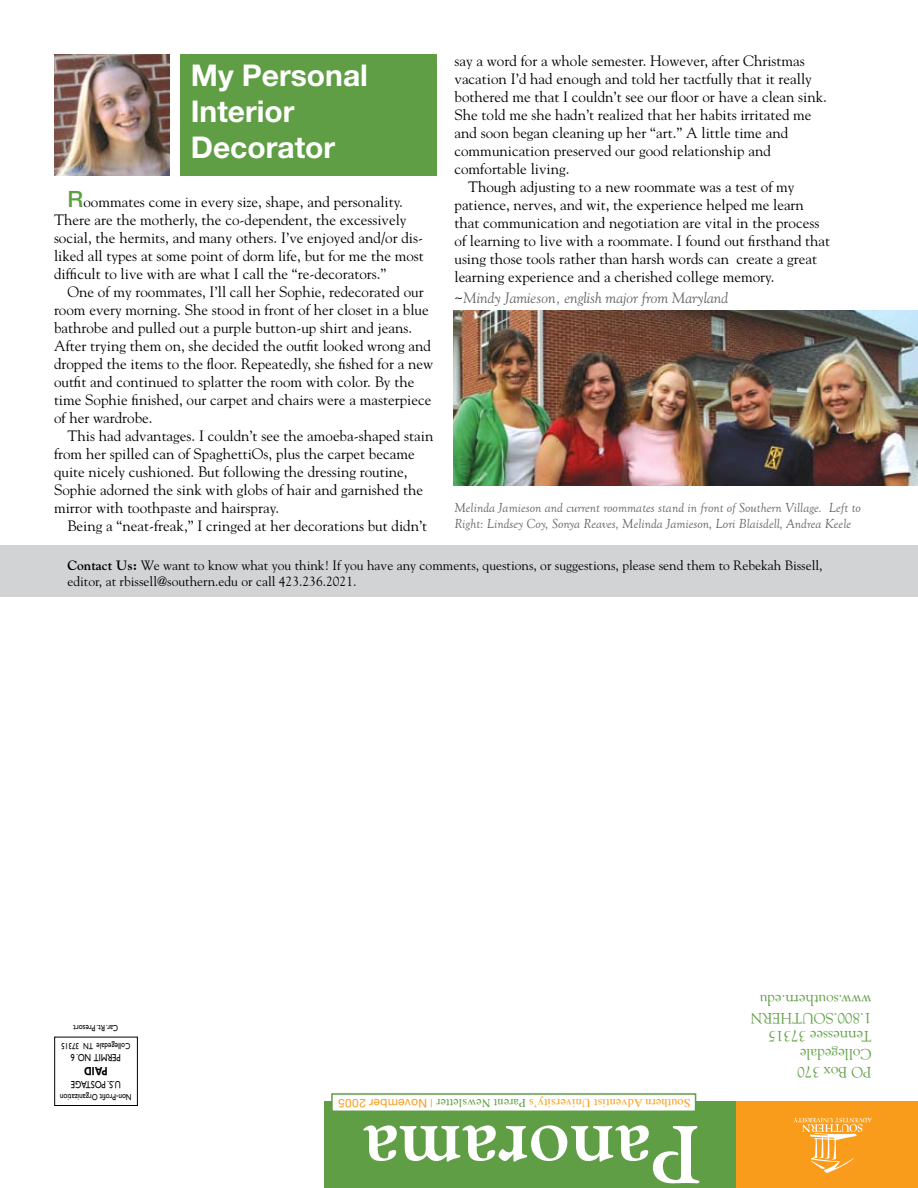
<style>
.page{position:relative;width:918px;height:1188px;background:#fff}
.page>*{position:absolute;margin:0;border:0;box-sizing:border-box;transform-origin:0 0}
.t1{font:700 81px "Goudy";color:#fff}
.t2{font:700 30px/36px "Helvetica Neue";color:#fff}
.t3{font:15px/18px "Goudy";color:#000}
.t4{font:15px/18px "Goudy";color:#5f9e45}
.t5{font:italic 15px "Goudy";color:#636466}
.t6{font:13.5px/16.2px "Goudy";color:#000}
.t7{font:italic 13.5px/16.2px "Goudy Old Style T";color:#636466}
.t8{font:12px "Times";letter-spacing:.02em;color:#f99c1c}
.t9{font:700 12px "Gill Sans";color:#000;scale:.8 1}
.t10{font:10.5px "Gill Sans";color:#000;scale:.8 1}
.t11{font:9px/18.3px "Gill Sans";color:#000;text-align:center;scale:.8 1}
.s1{font-family:"Helvetica Neue";font-weight:500;font-size:22.5px;color:#5f9e45}
.s2{font-style:normal;color:#000}
.s3{font-weight:700}
.s4{color:#5f9e45}
.s5{font-family:"Helvetica Neue"}
</style>
<div class="page">
<img style="left:453px;top:310px;width:465px;height:176px">
<img style="left:54px;top:54px;width:116px;height:122px">
<div style="left:180px;top:54px;width:256px;height:122px;background:#5f9e45"></div>
<div style="left:0;top:545px;width:918px;height:52px;background:#d1d3d4"></div>
<div style="left:54px;top:1037px;width:84px;height:69px;border:1px solid #000"></div>
<div style="left:324px;top:1101px;width:412px;height:87px;background:#5f9e45"></div>
<div style="left:736px;top:1102px;width:182px;height:86px;background:#f99c1c"></div>
<div style="left:332px;top:1094px;width:364px;height:17px;background:#fff"></div>
<div style="left:331px;top:1093px;width:365px;height:19px;border:2px solid #5f9e45"></div>
<svg style="left:794px;top:1118px;width:78px;height:55px"></svg>
<h2 class="t2" style="left:191px;top:57px;width:179px">My Personal<br>Interior<br>Decorator</h2>
<p class="t3" style="left:54px;top:192px;width:371px;text-indent:14px"><span class="s1">R</span>oommates come in every size, shape, and personality.<br>There are the motherly, the co-dependent, the excessively social, the hermits, and many others. I’ve enjoyed and/or dis&shy;liked all types at some point of dorm life, but for me the most difficult to live with are what I call the “re-decorators.”</p>
<p class="t3" style="left:54px;top:282px;width:381px;text-indent:14px">One of my roommates, I’ll call her Sophie, redecorated our room every morning. She stood in front of her closet in a blue bathrobe and pulled out a purple button-up shirt and jeans.<br>After trying them on, she decided the outfit looked wrong and dropped the items to the floor. Repeatedly, she fished for a new outfit and continued to splatter the room with color. By the time Sophie finished, our carpet and chairs were a masterpiece of her wardrobe.</p>
<p class="t3" style="left:54px;top:426px;width:381px;text-indent:14px">This had advantages. I couldn’t see the amoeba-shaped stain from her spilled can of SpaghettiOs, plus the carpet became quite nicely cushioned. But following the dressing routine, Sophie adorned the sink with globs of hair and garnished the mirror with toothpaste and hairspray.</p>
<p class="t3" style="left:68px;top:516px;width:361px">Being a “neat-freak,” I cringed at her decorations but didn’t</p>
<p class="t3" style="left:454px;top:52px;width:352px">say a word for a whole semester. However, after Christmas</p>
<p class="t3" style="left:454px;top:70px;width:359px">vacation I’d had enough and told her tactfully that it really</p>
<p class="t3" style="left:454px;top:88px;width:374px">bothered me that I couldn’t see our floor or have a clean sink.</p>
<p class="t3" style="left:454px;top:106px;width:359px">She told me she hadn’t realized that her habits irritated me</p>
<p class="t3" style="left:454px;top:124px;width:335px">and soon began cleaning up her “art.” A little time and</p>
<p class="t3" style="left:454px;top:142px;width:318px">communication preserved our good relationship and</p>
<p class="t3" style="left:454px;top:160px;width:116px">comfortable living.</p>
<p class="t3" style="left:468px;top:178px;width:328px">Though adjusting to a new roommate was a test of my</p>
<p class="t3" style="left:454px;top:196px;width:351px">patience, nerves, and wit, the experience helped me learn</p>
<p class="t3" style="left:454px;top:214px;width:366px">that communication and negotiation are vital in the process</p>
<p class="t3" style="left:454px;top:232px;width:377px">of learning to live with a roommate. I found out firsthand that</p>
<p class="t3" style="left:454px;top:250px;width:364px">using those tools rather than harsh words can create a great</p>
<p class="t3" style="left:454px;top:268px;width:322px">learning experience and a cherished college memory.</p>
<p class="t5" style="left:454px;top:289px;width:275px"><span class="s2">~</span>Mindy Jamieson, english major from Maryland</p>
<p class="t7" style="left:454px;top:499px;width:408px">Melinda Jamieson and current roommates stand in front of Southern Village. Left to<br>Right: Lindsey Coy, Sonya Reaves, Melinda Jamieson, Lori Blaisdell, Andrea Keele</p>
<p class="t6" style="left:68px;top:557px;width:757px"><span class="s3">Contact Us:</span> We want to know what you think! If you have any comments, questions, or suggestions, please send them to Rebekah Bissell, editor, at rbissell@southern.edu or call 423.236.2021.</p>
<p class="t11" style="left:130px;top:1056px;width:88px;rotate:-180deg">Collegedale TN 37315<br>Car. Rt. Presort</p>
<p class="t10" style="left:121px;top:1064px;width:64px;rotate:-180deg">PERMIT NO. 6</p>
<p class="t9" style="left:108px;top:1078px;width:31px;rotate:-180deg">PAID</p>
<p class="t10" style="left:121px;top:1091px;width:64px;rotate:-180deg">U.S. POSTAGE</p>
<p class="t11" style="left:132px;top:1106px;width:91px;rotate:-180deg">Non-Profit Organization</p>
<p class="t8" style="left:691px;top:1110px;width:354px;rotate:-180deg">Southern Adventist University’s <span class="s4">Parent Newsletter</span> | <span class="s5">November 2005</span></p>
<h1 class="t1" style="left:700px;top:1203px;width:339px;rotate:-180deg">Panorama</h1>
<p class="t4" style="left:871px;top:1081px;width:122px;rotate:-180deg">PO Box 370<br>Collegedale<br>Tennessee 37315<br>1.800.SOUTHERN www.southern.edu</p>
</div>
